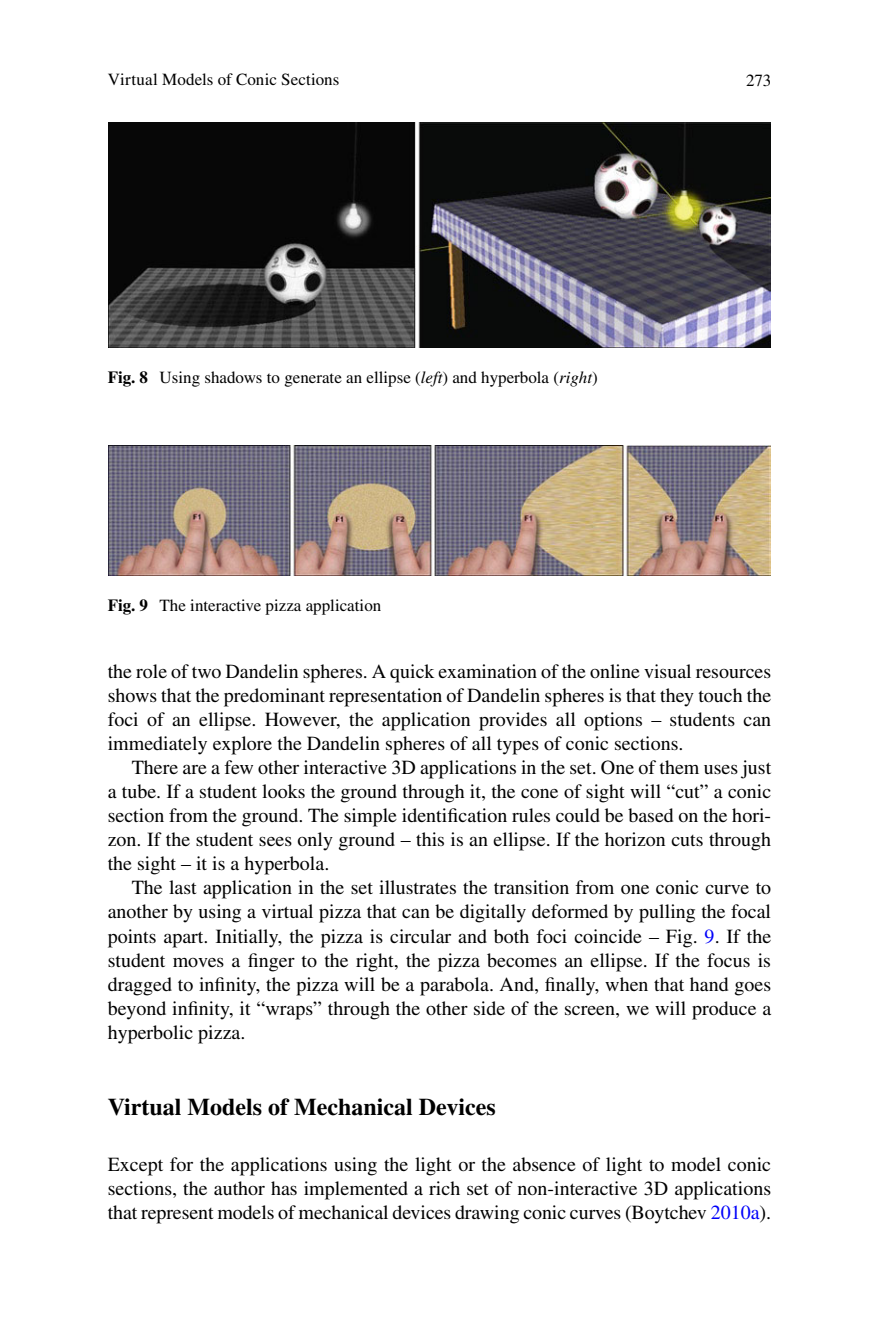
<style>
.page{position:relative;width:879px;height:1333px;background:#fff}
.page>*{position:absolute;margin:0;border:0;box-sizing:border-box;transform-origin:0 0}
.t1{font:700 24px "Times";color:#000}
.t2{font:20px/24px "Times";color:#000;text-align:justify}
.t3{font:17px "Times";color:#000}
.s1{font-weight:700}
.s2{font-style:italic}
.s3{color:#0000fa}
</style>
<div class="page">
<img style="left:109px;top:122px;width:661px;height:225px">
<img style="left:109px;top:445px;width:661px;height:131px">
<p class="t3" style="left:108px;top:73px;width:233px">Virtual Models of Conic Sections</p>
<p class="t3" style="left:746px;top:74px;width:27px">273</p>
<p class="t3" style="left:108px;top:371px;width:491px"><span class="s1">Fig. 8</span> Using shadows to generate an ellipse (<span class="s2">left</span>) and hyperbola (<span class="s2">right</span>)</p>
<p class="t3" style="left:108px;top:599px;width:275px"><span class="s1">Fig. 9</span> The interactive pizza application</p>
<p class="t2" style="left:108px;top:661px;width:665px">the role of two Dandelin spheres. A quick examination of the online visual resources shows that the predominant representation of Dandelin spheres is that they touch the foci of an ellipse. However, the application provides all options – students can immediately explore the Dandelin spheres of all types of conic sections.</p>
<p class="t2" style="left:108px;top:757px;width:665px;text-indent:24px">There are a few other interactive 3D applications in the set. One of them uses just a tube. If a student looks the ground through it, the cone of sight will “cut” a conic section from the ground. The simple identification rules could be based on the hori&shy;zon. If the student sees only ground – this is an ellipse. If the horizon cuts through the sight – it is a hyperbola.</p>
<p class="t2" style="left:108px;top:877px;width:665px;text-indent:24px">The last application in the set illustrates the transition from one conic curve to another by using a virtual pizza that can be digitally deformed by pulling the focal points apart. Initially, the pizza is circular and both foci coincide – Fig. <span class="s3">9</span>. If the student moves a finger to the right, the pizza becomes an ellipse. If the focus is dragged to infinity, the pizza will be a parabola. And, finally, when that hand goes beyond infinity, it “wraps” through the other side of the screen, we will produce a hyperbolic pizza.</p>
<p class="t1" style="left:108px;top:1097px;width:390px">Virtual Models of Mechanical Devices</p>
<p class="t2" style="left:108px;top:1153px;width:665px">Except for the applications using the light or the absence of light to model conic sections, the author has implemented a rich set of non-interactive 3D applications that represent models of mechanical devices drawing conic curves (Boytchev <span class="s3">2010a</span>).</p>
</div>
